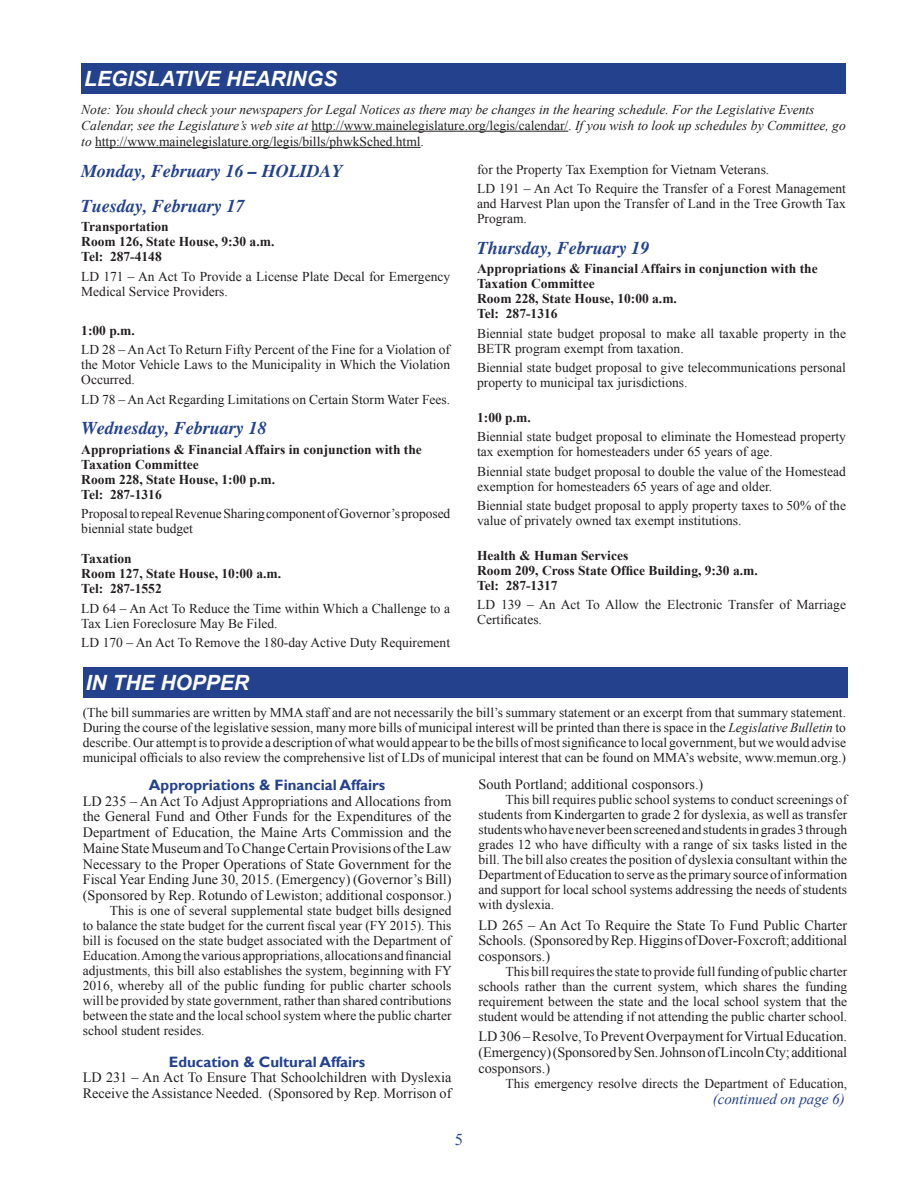
<style>
.page{position:relative;width:918px;height:1188px;background:#fff}
.page>*{position:absolute;margin:0;border:0;box-sizing:border-box;transform-origin:0 0}
.Headline{font:italic 700 21px "Arial";color:#fff}
.hop_subhead_JAZZY{font:italic 700 21px "Arial";color:#fff}
.hear_date{font:italic 700 18px "Times";color:#23418d}
.t1{font:16.5px "Times New Roman";color:#23418d}
.hop_subhead_JAZZY-2{font:700 15px "Gill Sans";color:#23418d}
.SUB_HEAD_for_Joint_S{font:italic 15px "Times New Roman";color:#23418d}
.hop_text{font:14.25px/15.8px "Times New Roman";color:#231f20;text-align:justify}
.hop_explan{font:13.5px/15px "Times New Roman";color:#231f20;text-align:justify}
.hear_text{font:13.5px/15px "Times New Roman";color:#231f20}
.hop_text-2{font:13.5px/15px "Times New Roman";color:#231f20;text-align:justify}
.hearing_place{font:700 13.5px/15px "Times New Roman";color:#231f20}
.t2{font:italic 13.5px/16.2px "Times New Roman";color:#231f20}
.hear_text-2{font:700 13.5px "Times New Roman";color:#231f20}
.s1{font-style:normal}
.s2{font-style:italic}
</style>
<div class="page">
<div style="left:81px;top:63px;width:765px;height:31px;background:#23418d"></div>
<hr style="left:312px;top:131px;width:256px;height:1px;background:#231f20">
<hr style="left:95px;top:147px;width:326px;height:1px;background:#231f20">
<div style="left:83px;top:667px;width:765px;height:31px;background:#23418d"></div>
<p class="Headline" style="left:84px;top:65px;width:254px">LEGISLATIVE HEARINGS</p>
<p class="t2" style="left:81px;top:101px;width:766px">Note: You should check your newspapers for Legal Notices as there may be changes in the hearing schedule. For the Legislative Events<br>Calendar, see the Legislature’s web site at <span class="s1">http://www.mainelegislature.org/legis/calendar/.</span> If you wish to look up schedules by Committee, go to <span class="s1">http://www.mainelegislature.org/legis/bills/phwkSched.html.</span></p>
<p class="hear_date" style="left:81px;top:160px;width:263px">Monday, February 16 – HOLIDAY</p>
<p class="hear_date" style="left:81px;top:195px;width:165px">Tuesday, February 17</p>
<p class="hearing_place" style="left:81px;top:219px;width:89px">Transportation</p>
<p class="hearing_place" style="left:81px;top:234px;width:195px">Room 126, State House, 9:30 a.m.</p>
<p class="hearing_place" style="left:81px;top:249px;width:82px">Tel: 287-4148</p>
<p class="hear_text" style="left:81px;top:269px;width:370px">LD 171 – An Act To Provide a License Plate Decal for Emergency<br>Medical Service Providers.</p>
<p class="hear_text-2" style="left:81px;top:321px;width:55px">1:00 p.m.</p>
<p class="hear_text" style="left:81px;top:342px;width:370px;text-align:justify">LD 28 – An Act To Return Fifty Percent of the Fine for a Violation of the Motor Vehicle Laws to the Municipality in Which the Violation Occurred.</p>
<p class="hear_text" style="left:81px;top:392px;width:370px">LD 78 – An Act Regarding Limitations on Certain Storm Water Fees.</p>
<p class="hear_date" style="left:81px;top:418px;width:187px">Wednesday, February 18</p>
<p class="hearing_place" style="left:81px;top:442px;width:342px">Appropriations &amp; Financial Affairs in conjunction with the<br>Taxation Committee</p>
<p class="hearing_place" style="left:81px;top:472px;width:195px">Room 228, State House, 1:00 p.m.</p>
<p class="hearing_place" style="left:81px;top:487px;width:82px">Tel: 287-1316</p>
<p class="hear_text" style="left:81px;top:506px;width:371px">Proposal to repeal Revenue Sharing component of Governor’s proposed biennial state budget</p>
<p class="hearing_place" style="left:81px;top:551px;width:52px">Taxation</p>
<p class="hearing_place" style="left:81px;top:566px;width:201px">Room 127, State House, 10:00 a.m.</p>
<p class="hearing_place" style="left:81px;top:581px;width:82px">Tel: 287-1552</p>
<p class="hear_text" style="left:81px;top:601px;width:370px">LD 64 – An Act To Reduce the Time within Which a Challenge to a<br>Tax Lien Foreclosure May Be Filed.</p>
<p class="hear_text" style="left:81px;top:635px;width:370px">LD 170 – An Act To Remove the 180-day Active Duty Requirement</p>
<p class="hear_text" style="left:477px;top:162px;width:294px">for the Property Tax Exemption for Vietnam Veterans.</p>
<p class="hear_text" style="left:477px;top:181px;width:370px;text-align:justify">LD 191 – An Act To Require the Transfer of a Forest Management and Harvest Plan upon the Transfer of Land in the Tree Growth Tax Program.</p>
<p class="hear_date" style="left:477px;top:237px;width:174px">Thursday, February 19</p>
<p class="hearing_place" style="left:477px;top:261px;width:342px">Appropriations &amp; Financial Affairs in conjunction with the<br>Taxation Committee</p>
<p class="hearing_place" style="left:477px;top:291px;width:201px">Room 228, State House, 10:00 a.m.</p>
<p class="hearing_place" style="left:477px;top:306px;width:82px">Tel: 287-1316</p>
<p class="hear_text" style="left:477px;top:326px;width:370px">Biennial state budget proposal to make all taxable property in the<br>BETR program exempt from taxation.</p>
<p class="hear_text" style="left:477px;top:360px;width:370px">Biennial state budget proposal to give telecommunications personal property to municipal tax jurisdictions.</p>
<p class="hearing_place" style="left:477px;top:410px;width:55px">1:00 p.m.</p>
<p class="hear_text" style="left:477px;top:429px;width:370px">Biennial state budget proposal to eliminate the Homestead property tax exemption for homesteaders under 65 years of age.</p>
<p class="hear_text" style="left:477px;top:464px;width:370px">Biennial state budget proposal to double the value of the Homestead exemption for homesteaders 65 years of age and older.</p>
<p class="hear_text" style="left:477px;top:498px;width:370px">Biennial state budget proposal to apply property taxes to 50% of the value of privately owned tax exempt institutions.</p>
<p class="hearing_place" style="left:477px;top:548px;width:153px">Health &amp; Human Services</p>
<p class="hearing_place" style="left:477px;top:563px;width:282px">Room 209, Cross State Office Building, 9:30 a.m.</p>
<p class="hearing_place" style="left:477px;top:578px;width:82px">Tel: 287-1317</p>
<p class="hear_text" style="left:477px;top:597px;width:370px">LD 139 – An Act To Allow the Electronic Transfer of Marriage<br>Certificates.</p>
<p class="hop_subhead_JAZZY" style="left:86px;top:669px;width:165px">IN THE HOPPER</p>
<p class="hop_text-2" style="left:83px;top:704px;width:765px">(The bill summaries are written by MMA staff and are not necessarily the bill’s summary statement or an excerpt from that summary statement.<br>During the course of the legislative session, many more bills of municipal interest will be printed than there is space in the <span class="s2">Legislative Bulletin</span> to describe. Our attempt is to provide a description of what would appear to be the bills of most significance to local government, but we would advise municipal officials to also review the comprehensive list of LDs of municipal interest that can be found on MMA’s website, www.memun.org.)</p>
<p class="hop_subhead_JAZZY-2" style="left:149px;top:776px;width:238px">Appropriations &amp; Financial Affairs</p>
<p class="hop_text" style="left:83px;top:793px;width:370px">LD 235 – An Act To Adjust Appropriations and Allocations from the General Fund and Other Funds for the Expenditures of the Department of Education, the Maine Arts Commission and the Maine State Museum and To Change Certain Provisions of the Law Necessary to the Proper Operations of State Government for the Fiscal Year Ending June 30, 2015. (Emergency) (Governor’s Bill) (Sponsored by Rep. Rotundo of Lewiston; additional cosponsor.)</p>
<p class="hop_explan" style="left:83px;top:903px;width:371px;text-indent:27px">This is one of several supplemental state budget bills designed to balance the state budget for the current fiscal year (FY 2015). This bill is focused on the state budget associated with the Department of Education. Among the various appropriations, allocations and financial adjustments, this bill also establishes the system, beginning with FY 2016, whereby all of the public funding for public charter schools will be provided by state government, rather than shared contributions between the state and the local school system where the public charter school student resides.</p>
<p class="hop_subhead_JAZZY-2" style="left:169px;top:1053px;width:198px">Education &amp; Cultural Affairs</p>
<p class="hop_text" style="left:83px;top:1070px;width:370px">LD 231 – An Act To Ensure That Schoolchildren with Dyslexia<br>Receive the Assistance Needed. (Sponsored by Rep. Morrison of</p>
<p class="hop_text" style="left:478px;top:777px;width:226px">South Portland; additional cosponsors.)</p>
<p class="hop_explan" style="left:478px;top:792px;width:370px;text-indent:27px">This bill requires public school systems to conduct screenings of students from Kindergarten to grade 2 for dyslexia, as well as transfer students who have never been screened and students in grades 3 through grades 12 who have difficulty with a range of six tasks listed in the bill. The bill also creates the position of dyslexia consultant within the Department of Education to serve as the primary source of information and support for local school systems addressing the needs of students with dyslexia.</p>
<p class="hop_text" style="left:478px;top:917px;width:370px">LD 265 – An Act To Require the State To Fund Public Charter Schools. (Sponsored by Rep. Higgins of Dover-Foxcroft; additional cosponsors.)</p>
<p class="hop_explan" style="left:478px;top:964px;width:370px;text-indent:27px">This bill requires the state to provide full funding of public charter schools rather than the current system, which shares the funding requirement between the state and the local school system that the student would be attending if not attending the public charter school.</p>
<p class="hop_text" style="left:478px;top:1029px;width:370px">LD 306 – Resolve, To Prevent Overpayment for Virtual Education. (Emergency) (Sponsored by Sen. Johnson of Lincoln Cty; additional cosponsors.)</p>
<p class="hop_explan" style="left:506px;top:1076px;width:343px">This emergency resolve directs the Department of Education,</p>
<p class="SUB_HEAD_for_Joint_S" style="left:713px;top:1089px;width:134px">(continued on page 6)</p>
<p class="t1" style="left:455px;top:1129px;width:10px">5</p>
</div>
